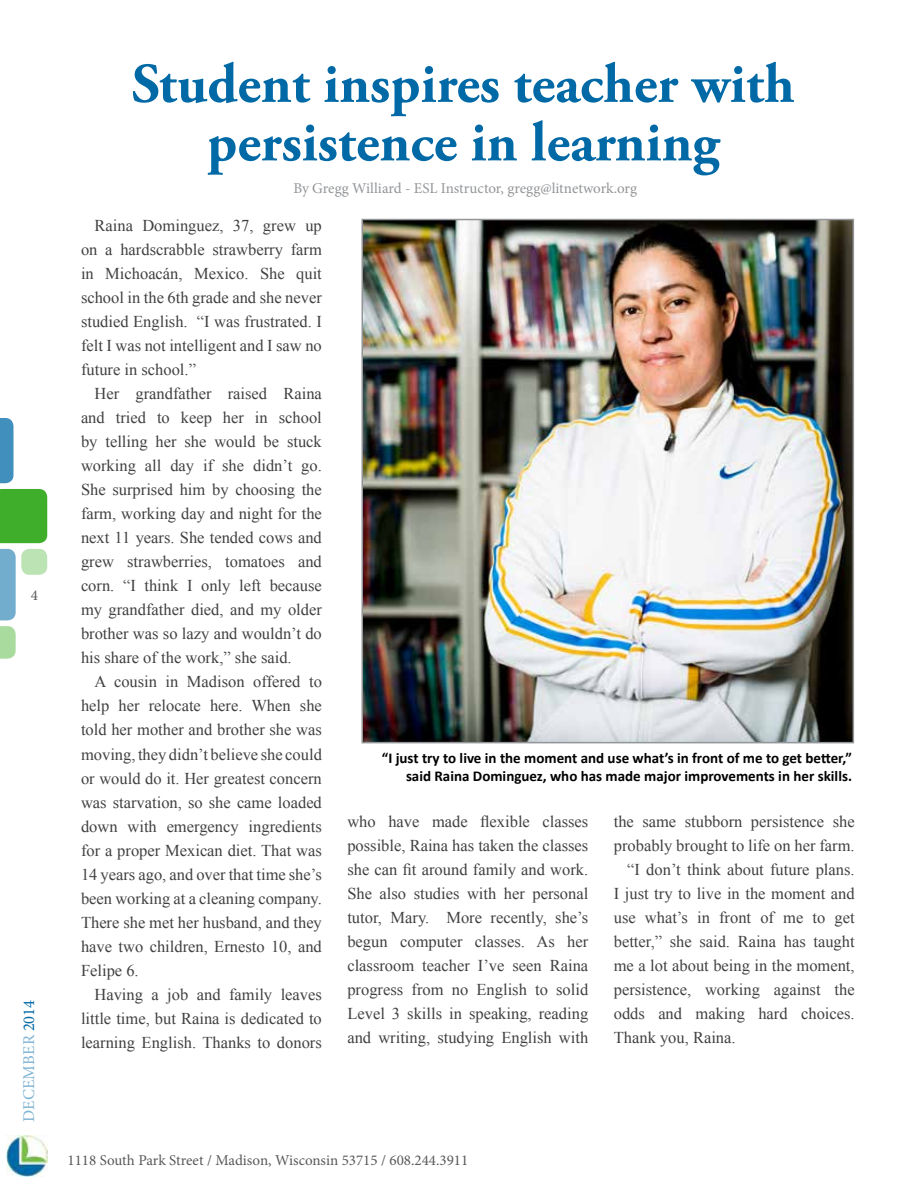
<style>
.page{position:relative;width:918px;height:1188px;background:#fff}
.page>*{position:absolute;margin:0;border:0;box-sizing:border-box;transform-origin:0 0}
.t1{font:700 56.1px/58.5px "Adobe Garamond Pro";color:#0069a6;text-align:center}
.t2{font:16.5px/24px "Times New Roman";color:#414042;text-align:justify}
.t3{font:16.5px "Minion Pro";letter-spacing:.01em;color:#80b4d3}
.t4{font:700 15px/18px "Calibri";color:#000;text-align:right}
.t5{font:15px "Minion Pro";color:#58595b}
.t6{font:15px "Minion Pro";letter-spacing:-.005em;color:#939598}
.s1{color:#0069a6}
</style>
<div class="page">
<img style="left:6px;top:1136px;width:41px;height:40px">
<svg style="left:0;top:418px;width:14px;height:65px"></svg>
<div style="left:0;top:489px;width:47px;height:54px;background:#3fae2a"></div>
<svg style="left:0;top:549px;width:16px;height:71px"></svg>
<svg style="left:0;top:626px;width:16px;height:33px"></svg>
<div style="left:21px;top:549px;width:26px;height:26px;background:#bce3b4;border-radius:8px"></div>
<img style="left:365px;top:222px;width:486px;height:518px">
<div style="left:362px;top:219px;width:492px;height:524px;border:2px solid #939598"></div>
<p class="t5" style="left:31px;top:585px;width:9px">4</p>
<p class="t3" style="left:18px;top:1122px;width:124px;rotate:-90deg">DECEMBER <span class="s1">2014</span></p>
<h1 class="t1" style="left:132px;top:56px;width:665px">Student inspires teacher with persistence in learning</h1>
<p class="t6" style="left:293px;top:178px;width:345px">By Gregg Williard - ESL Instructor, gregg@litnetwork.org</p>
<p class="t2" style="left:81px;top:214px;width:242px;text-indent:13px">Raina Dominguez, 37, grew up on a hardscrabble strawberry farm in Michoacán, Mexico. She quit school in the 6th grade and she never studied English. “I was frustrated. I felt I was not intelligent and I saw no future in school.”</p>
<p class="t2" style="left:81px;top:382px;width:242px;text-indent:13px">Her grandfather raised Raina and tried to keep her in school by telling her she would be stuck working all day if she didn’t go.<br>She surprised him by choosing the farm, working day and night for the next 11 years. She tended cows and grew strawberries, tomatoes and corn. “I think I only left because my grandfather died, and my older brother was so lazy and wouldn’t do his share of the work,” she said.</p>
<p class="t2" style="left:81px;top:670px;width:242px;text-indent:13px">A cousin in Madison offered to help her relocate here. When she told her mother and brother she was moving, they didn’t believe she could or would do it. Her greatest concern was starvation, so she came loaded down with emergency ingredients for a proper Mexican diet. That was 14 years ago, and over that time she’s been working at a cleaning company.<br>There she met her husband, and they have two children, Ernesto 10, and Felipe 6.</p>
<p class="t2" style="left:81px;top:982px;width:242px;text-indent:13px">Having a job and family leaves little time, but Raina is dedicated to learning English. Thanks to donors</p>
<p class="t4" style="left:382px;top:748px;width:472px">“I just try to live in the moment and use what’s in front of me to get better,” said Raina Dominguez, who has made major improvements in her skills.</p>
<p class="t2" style="left:347px;top:809px;width:242px">who have made flexible classes possible, Raina has taken the classes she can fit around family and work.<br>She also studies with her personal tutor, Mary. More recently, she’s begun computer classes. As her classroom teacher I’ve seen Raina progress from no English to solid Level 3 skills in speaking, reading and writing, studying English with</p>
<p class="t2" style="left:614px;top:809px;width:242px">the same stubborn persistence she</p>
<p class="t2" style="left:614px;top:833px;width:242px">probably brought to life on her farm.</p>
<p class="t2" style="left:627px;top:857px;width:229px">“I don’t think about future plans.</p>
<p class="t2" style="left:614px;top:881px;width:242px">I just try to live in the moment and</p>
<p class="t2" style="left:614px;top:905px;width:242px">use what’s in front of me to get</p>
<p class="t2" style="left:614px;top:929px;width:242px">better,” she said. Raina has taught</p>
<p class="t2" style="left:614px;top:953px;width:242px">me a lot about being in the moment,</p>
<p class="t2" style="left:614px;top:977px;width:242px">persistence, working against the</p>
<p class="t2" style="left:614px;top:1001px;width:242px">odds and making hard choices.</p>
<p class="t2" style="left:614px;top:1025px;width:123px">Thank you, Raina.</p>
<p class="t5" style="left:68px;top:1150px;width:402px">1118 South Park Street / Madison, Wisconsin 53715 / 608.244.3911</p>
</div>
